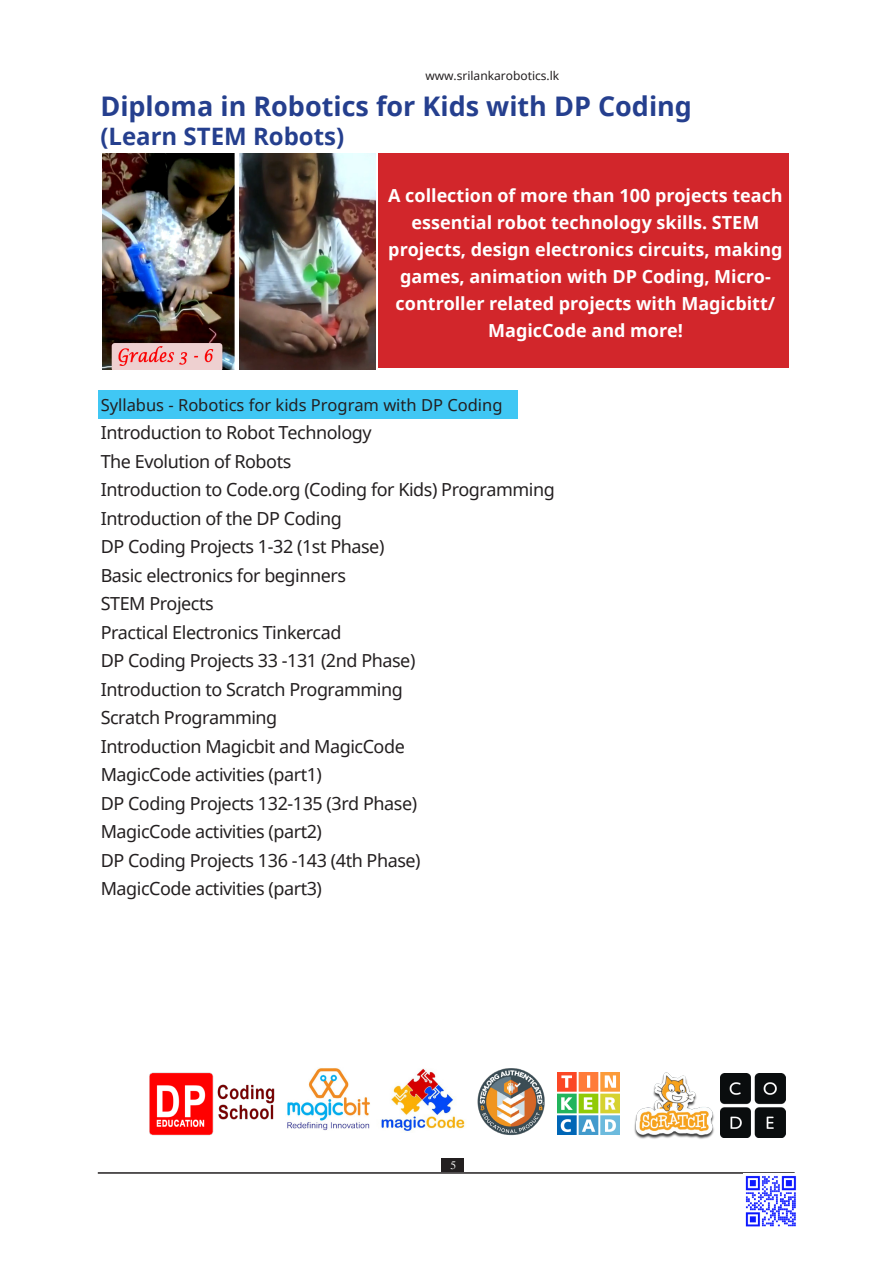
<style>
.page{position:relative;width:893px;height:1263px;background:#fff}
.page>*{position:absolute;margin:0;border:0;box-sizing:border-box;transform-origin:0 0}
.captions{font:700 27px "Noto Sans";color:#253f8e}
.captions-2{font:700 24px "Noto Sans";color:#253f8e}
.captions-3{font:18px "Noto Sans";letter-spacing:-.025em;color:#231f20}
.captions-4{font:700 18px/27px "Noto Sans";color:#fff;text-align:center}
.captions-5{font:16.5px "Noto Sans";color:#231f20}
.t1{font:13.5px "FM Abhayax";color:#fff}
.t2{font:12px "Noto Sans";color:#231f20}
</style>
<div class="page">
<hr style="left:98px;top:1172px;width:697px;height:2px;background:#231f20">
<div style="left:441px;top:1158px;width:22px;height:14px;background:#231f20"></div>
<img style="left:745px;top:1175px;width:51px;height:52px">
<div style="left:98px;top:390px;width:419px;height:29px;background:#40c7f4"></div>
<img style="left:103px;top:154px;width:272px;height:216px">
<div style="left:379px;top:154px;width:410px;height:214px;background:#d2262b"></div>
<img style="left:287px;top:1068px;width:83px;height:62px">
<img style="left:381px;top:1068px;width:84px;height:63px">
<img style="left:634px;top:1072px;width:80px;height:67px">
<img style="left:558px;top:1072px;width:62px;height:62px">
<img style="left:477px;top:1068px;width:68px;height:67px">
<img style="left:721px;top:1074px;width:65px;height:64px">
<img style="left:149px;top:1072px;width:126px;height:64px">
<p class="t2" style="left:425px;top:67px;width:135px">www.srilankarobotics.lk</p>
<p class="captions" style="left:100px;top:87px;width:593px">Diploma in Robotics for Kids with DP Coding</p>
<p class="captions-2" style="left:100px;top:119px;width:245px">(Learn STEM Robots)</p>
<p class="captions-4" style="left:388px;top:181px;width:396px">A collection of more than 100 projects teach</p>
<p class="captions-4" style="left:412px;top:208px;width:349px">essential robot technology skills. STEM</p>
<p class="captions-4" style="left:388px;top:235px;width:396px">projects, design electronics circuits, making</p>
<p class="captions-4" style="left:396px;top:262px;width:381px">games, animation with DP Coding, Micro&shy;controller related projects with Magicbitt/<br>MagicCode and more!</p>
<p class="captions-5" style="left:101px;top:393px;width:403px">Syllabus - Robotics for kids Program with DP Coding</p>
<p class="captions-3" style="left:101px;top:420px;width:272px">Introduction to Robot Technology</p>
<p class="captions-3" style="left:101px;top:449px;width:192px">The Evolution of Robots</p>
<p class="captions-3" style="left:101px;top:477px;width:456px">Introduction to Code.org (Coding for Kids) Programming</p>
<p class="captions-3" style="left:101px;top:506px;width:243px">Introduction of the DP Coding</p>
<p class="captions-3" style="left:101px;top:534px;width:285px">DP Coding Projects 1-32 (1st Phase)</p>
<p class="captions-3" style="left:101px;top:563px;width:247px">Basic electronics for beginners</p>
<p class="captions-3" style="left:101px;top:591px;width:115px">STEM Projects</p>
<p class="captions-3" style="left:101px;top:620px;width:242px">Practical Electronics Tinkercad</p>
<p class="captions-3" style="left:101px;top:648px;width:316px">DP Coding Projects 33 -131 (2nd Phase)</p>
<p class="captions-3" style="left:101px;top:677px;width:304px">Introduction to Scratch Programming</p>
<p class="captions-3" style="left:101px;top:705px;width:178px">Scratch Programming</p>
<p class="captions-3" style="left:101px;top:734px;width:306px">Introduction Magicbit and MagicCode</p>
<p class="captions-3" style="left:101px;top:762px;width:223px">MagicCode activities (part1)</p>
<p class="captions-3" style="left:101px;top:791px;width:318px">DP Coding Projects 132-135 (3rd Phase)</p>
<p class="captions-3" style="left:101px;top:819px;width:223px">MagicCode activities (part2)</p>
<p class="captions-3" style="left:101px;top:848px;width:321px">DP Coding Projects 136 -143 (4th Phase)</p>
<p class="captions-3" style="left:101px;top:876px;width:223px">MagicCode activities (part3)</p>
<p class="t1" style="left:451px;top:1158px;width:7px">5</p>
</div>
